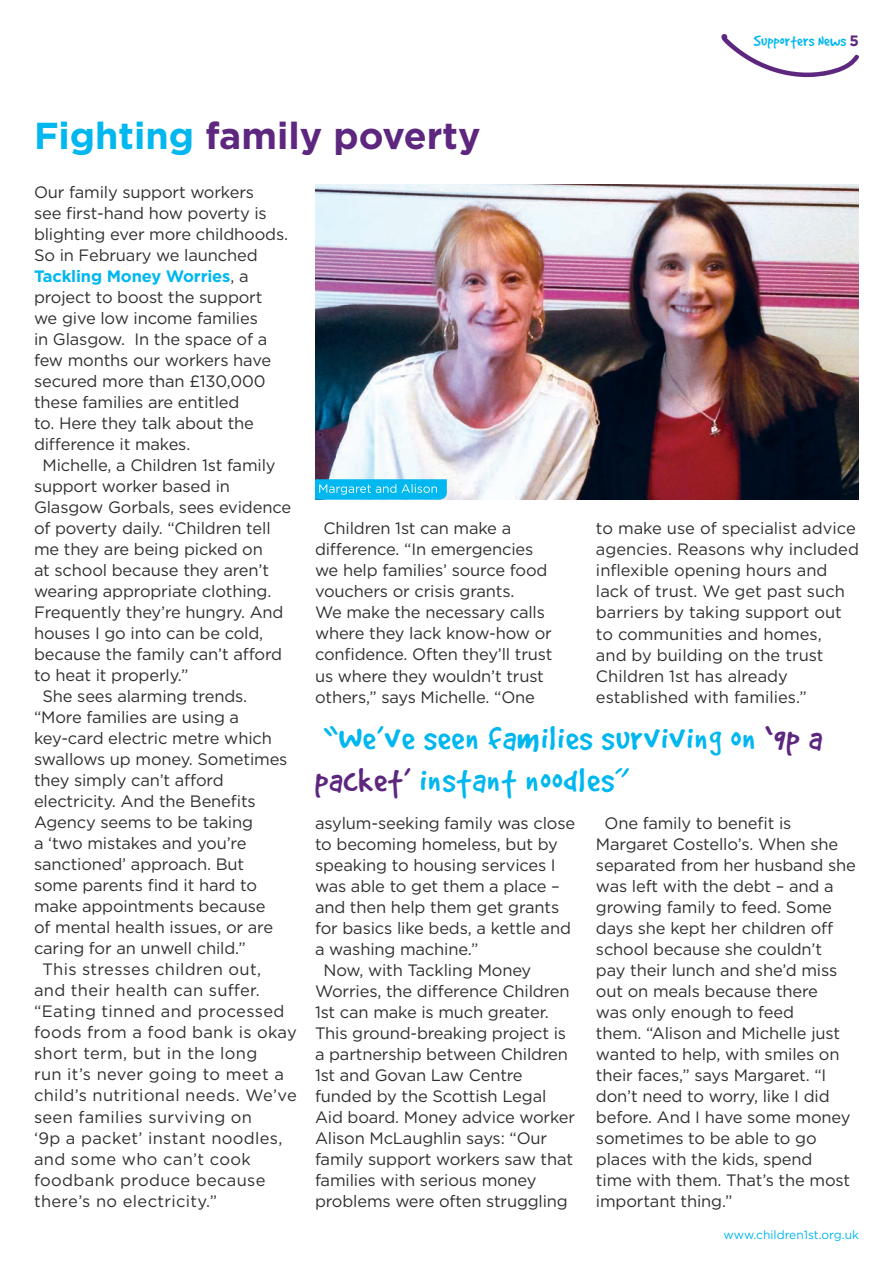
<style>
.page{position:relative;width:893px;height:1263px;background:#fff}
.page>*{position:absolute;margin:0;border:0;box-sizing:border-box;transform-origin:0 0}
.t1{font:37.5px/42px "Good Dog";letter-spacing:.03em;color:#00b7ef}
.t2{font:700 37.5px "Gotham";color:#5d277f}
.t3{font:16.5px/21px "Gotham";letter-spacing:-.01em;color:#312f30}
.t4{font:16.5px "Gotham";letter-spacing:.02em;color:#312f30}
.t5{font:700 16.5px "Gotham";letter-spacing:-.01em;color:#00b7ef}
.t6{font:16.5px "Good Dog";letter-spacing:.02em;color:#00b7ef}
.t7{font:12px "Gotham";color:#00b7ef}
.s1{color:#00b7ef}
.s2{font-family:"Gotham";font-weight:700;font-size:15px;color:#5d277f}
.s3{font-weight:400;color:#312f30}
.s4{color:#5d277f}
</style>
<div class="page">
<svg style="left:721px;top:34px;width:138px;height:43px"></svg>
<img style="left:315px;top:185px;width:544px;height:315px">
<svg style="left:315px;top:479px;width:132px;height:21px;background:#1ebef0"></svg>
<h1 class="t2" style="left:34px;top:111px;width:448px"><span class="s1">Fighting</span> family poverty</h1>
<p class="t6" style="left:754px;top:32px;width:107px">Supporters News <span class="s2">5</span></p>
<p class="t3" style="left:34px;top:181px;width:222px">Our family support workers</p>
<p class="t3" style="left:34px;top:202px;width:234px">see first-hand how poverty is</p>
<p class="t3" style="left:34px;top:223px;width:256px">blighting ever more childhoods.</p>
<p class="t3" style="left:34px;top:244px;width:225px">So in February we launched</p>
<p class="t5" style="left:34px;top:265px;width:216px">Tackling Money Worries<span class="s3">, a</span></p>
<p class="t3" style="left:34px;top:286px;width:230px">project to boost the support</p>
<p class="t3" style="left:34px;top:308px;width:225px">we give low income families</p>
<p class="t3" style="left:34px;top:329px;width:235px">in Glasgow. In the space of a</p>
<p class="t3" style="left:34px;top:350px;width:239px">few months our workers have</p>
<p class="t3" style="left:34px;top:371px;width:233px">secured more than £130,000</p>
<p class="t3" style="left:34px;top:392px;width:207px">these families are entitled</p>
<p class="t3" style="left:34px;top:413px;width:221px">to. Here they talk about the</p>
<p class="t3" style="left:34px;top:434px;width:158px">difference it makes.</p>
<p class="t3" style="left:43px;top:455px;width:235px">Michelle, a Children 1st family</p>
<p class="t3" style="left:34px;top:476px;width:198px">support worker based in</p>
<p class="t3" style="left:34px;top:497px;width:259px">Glasgow Gorbals, sees evidence</p>
<p class="t3" style="left:34px;top:518px;width:238px">of poverty daily. “Children tell</p>
<p class="t3" style="left:34px;top:539px;width:230px">me they are being picked on</p>
<p class="t3" style="left:34px;top:560px;width:237px">at school because they aren’t</p>
<p class="t3" style="left:34px;top:581px;width:239px">wearing appropriate clothing.</p>
<p class="t3" style="left:34px;top:602px;width:251px">Frequently they’re hungry. And</p>
<p class="t3" style="left:34px;top:623px;width:231px">houses I go into can be cold,</p>
<p class="t3" style="left:34px;top:644px;width:250px">because the family can’t afford</p>
<p class="t3" style="left:34px;top:665px;width:156px">to heat it properly.”</p>
<p class="t3" style="left:43px;top:686px;width:206px">She sees alarming trends.</p>
<p class="t3" style="left:34px;top:707px;width:207px">“More families are using a</p>
<p class="t3" style="left:34px;top:728px;width:239px">key-card electric metre which</p>
<p class="t3" style="left:34px;top:749px;width:255px">swallows up money. Sometimes</p>
<p class="t3" style="left:34px;top:770px;width:191px">they simply can’t afford</p>
<p class="t3" style="left:34px;top:791px;width:223px">electricity. And the Benefits</p>
<p class="t3" style="left:34px;top:812px;width:220px">Agency seems to be taking</p>
<p class="t3" style="left:34px;top:833px;width:214px">a ‘two mistakes and you’re</p>
<p class="t3" style="left:34px;top:854px;width:212px">sanctioned’ approach. But</p>
<p class="t3" style="left:34px;top:875px;width:225px">some parents find it hard to</p>
<p class="t3" style="left:34px;top:896px;width:233px">make appointments because</p>
<p class="t3" style="left:34px;top:917px;width:241px">of mental health issues, or are</p>
<p class="t3" style="left:34px;top:938px;width:213px">caring for an unwell child.”</p>
<p class="t4" style="left:43px;top:959px;width:220px">This stresses children out,</p>
<p class="t4" style="left:34px;top:980px;width:227px">and their health can suffer.</p>
<p class="t4" style="left:34px;top:1001px;width:252px">“Eating tinned and processed</p>
<p class="t4" style="left:34px;top:1022px;width:264px">foods from a food bank is okay</p>
<p class="t4" style="left:34px;top:1043px;width:225px">short term, but in the long</p>
<p class="t4" style="left:34px;top:1064px;width:251px">run it’s never going to meet a</p>
<p class="t4" style="left:34px;top:1085px;width:264px">child’s nutritional needs. We’ve</p>
<p class="t4" style="left:34px;top:1106px;width:220px">seen families surviving on</p>
<p class="t4" style="left:34px;top:1127px;width:250px">‘9p a packet’ instant noodles,</p>
<p class="t4" style="left:34px;top:1148px;width:218px">and some who can’t cook</p>
<p class="t4" style="left:34px;top:1169px;width:233px">foodbank produce because</p>
<p class="t4" style="left:34px;top:1190px;width:185px">there’s no electricity.”</p>
<p class="t3" style="left:315px;top:518px;width:239px;text-indent:8px">Children 1st can make a difference. “In emergencies we help families’ source food vouchers or crisis grants.<br>We make the necessary calls where they lack know-how or confidence. Often they’ll trust us where they wouldn’t trust others,” says Michelle. “One</p>
<p class="t3" style="left:596px;top:518px;width:264px">to make use of specialist advice agencies. Reasons why included inflexible opening hours and lack of trust. We get past such barriers by taking support out to communities and homes,<br>and by building on the trust<br>Children 1st has already established with families.”</p>
<h1 class="t1" style="left:315px;top:717px;width:508px">“We’ve seen families surviving on <span class="s4">‘9p a packet’</span> instant noodles”</h1>
<p class="t3" style="left:315px;top:812px;width:262px">asylum-seeking family was close</p>
<p class="t3" style="left:315px;top:833px;width:244px">to becoming homeless, but by</p>
<p class="t3" style="left:315px;top:854px;width:242px">speaking to housing services I</p>
<p class="t3" style="left:315px;top:875px;width:246px">was able to get them a place –</p>
<p class="t3" style="left:315px;top:896px;width:246px">and then help them get grants</p>
<p class="t3" style="left:315px;top:917px;width:257px">for basics like beds, a kettle and</p>
<p class="t3" style="left:315px;top:938px;width:165px">a washing machine.”</p>
<p class="t3" style="left:323px;top:959px;width:209px">Now, with Tackling Money</p>
<p class="t3" style="left:315px;top:980px;width:256px">Worries, the difference Children</p>
<p class="t3" style="left:315px;top:1001px;width:235px">1st can make is much greater.</p>
<p class="t3" style="left:315px;top:1022px;width:253px">This ground-breaking project is</p>
<p class="t3" style="left:315px;top:1043px;width:254px">a partnership between Children</p>
<p class="t3" style="left:315px;top:1064px;width:209px">1st and Govan Law Centre</p>
<p class="t3" style="left:315px;top:1085px;width:233px">funded by the Scottish Legal</p>
<p class="t3" style="left:315px;top:1106px;width:262px">Aid board. Money advice worker</p>
<p class="t3" style="left:315px;top:1127px;width:234px">Alison McLaughlin says: “Our</p>
<p class="t3" style="left:315px;top:1148px;width:259px">family support workers saw that</p>
<p class="t3" style="left:315px;top:1169px;width:223px">families with serious money</p>
<p class="t3" style="left:315px;top:1190px;width:254px">problems were often struggling</p>
<p class="t3" style="left:596px;top:812px;width:262px;text-indent:8px">One family to benefit is<br>Margaret Costello’s. When she separated from her husband she was left with the debt – and a growing family to feed. Some days she kept her children off school because she couldn’t<br>pay their lunch and she’d miss out on meals because there<br>was only enough to feed<br>them. “Alison and Michelle just wanted to help, with smiles on their faces,” says Margaret. “I don’t need to worry, like I did before. And I have some money sometimes to be able to go places with the kids, spend<br>time with them. That’s the most important thing.”</p>
<p class="t7" style="left:724px;top:1226px;width:137px">www.children1st.org.uk</p>
</div>
